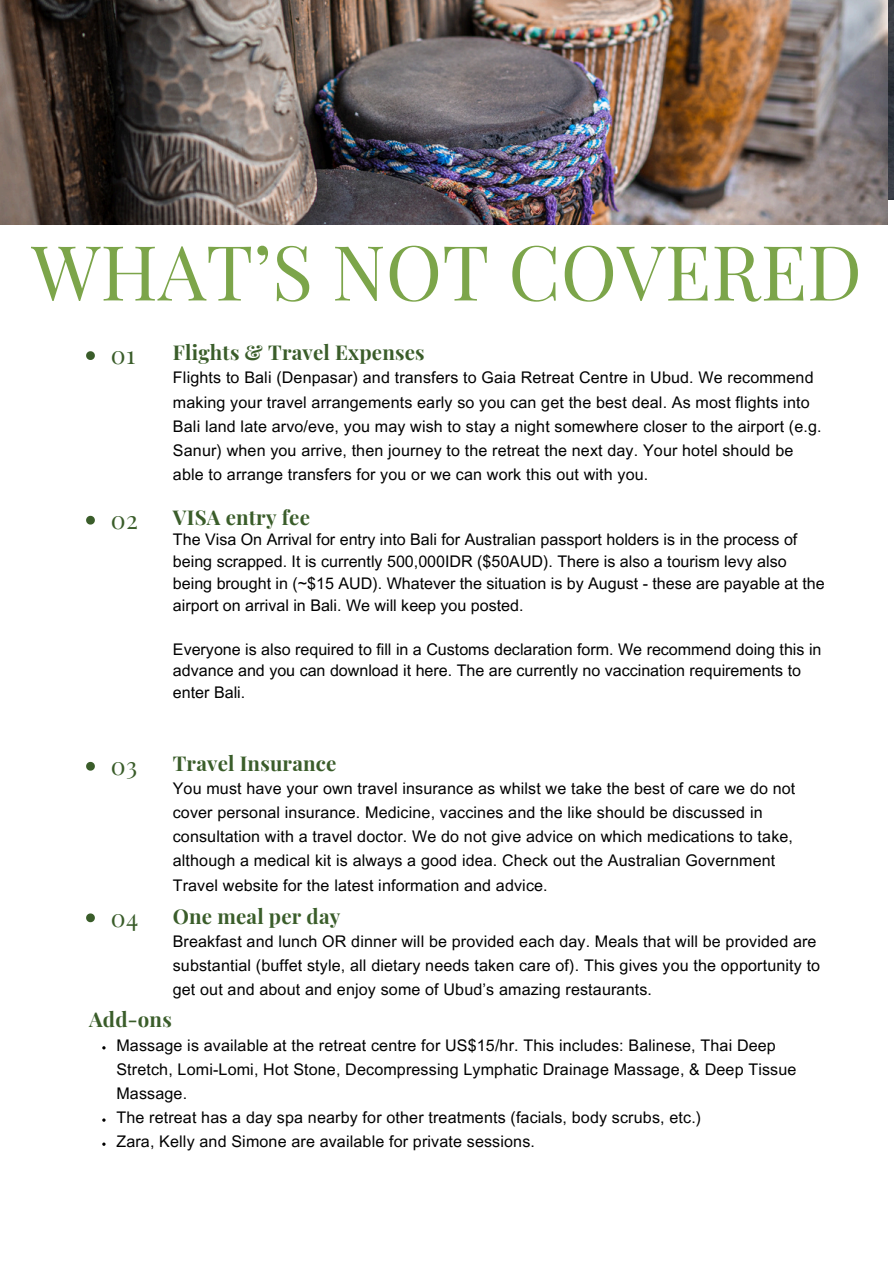
<style>
.page{position:relative;width:894px;height:1263px;background:#fff}
.page>*{position:absolute;margin:0;border:0;box-sizing:border-box;transform-origin:0 0}
.t1{font:76.2px "Playfair Display";color:#7ca54a}
.t2{font:24.9px "Playfair Display";letter-spacing:.02em;color:#3a5d2a}
.t3{font:700 20.4px "Playfair Display";letter-spacing:.01em;color:#3a5d2a}
.t4{font:15.9px/24px "Arial MT Pro";letter-spacing:.01em;color:#000}
</style>
<div class="page">
<img style="left:0;top:0;width:886px;height:225px">
<svg style="left:86px;top:351px;width:9px;height:9px"></svg>
<svg style="left:86px;top:516px;width:9px;height:8px"></svg>
<svg style="left:86px;top:761px;width:9px;height:9px"></svg>
<svg style="left:86px;top:913px;width:9px;height:9px"></svg>
<p class="t1" style="left:32px;top:218px;width:831px">WHAT’S NOT COVERED</p>
<h2 class="t2" style="left:111px;top:337px;width:26px">01</h2>
<p class="t3" style="left:173px;top:338px;width:253px">Flights &amp; Travel Expenses</p>
<p class="t2" style="left:111px;top:502px;width:29px">02</p>
<p class="t2" style="left:111px;top:748px;width:28px">03</p>
<h2 class="t2" style="left:111px;top:899px;width:29px">04</h2>
<h3 class="t4" style="left:173px;top:368px;width:650px">Flights to Bali (Denpasar) and transfers to Gaia Retreat Centre in Ubud. We recommend making your travel arrangements early so you can get the best deal. As most flights into Bali land late arvo/eve, you may wish to stay a night somewhere closer to the airport (e.g.<br>Sanur) when you arrive, then journey to the retreat the next day. Your hotel should be able to arrange transfers for you or we can work this out with you.</h3>
<h2 class="t3" style="left:173px;top:502px;width:138px">VISA entry fee</h2>
<h3 class="t4" style="left:173px;top:530px;width:653px;line-height:21.9px">The Visa On Arrival for entry into Bali for Australian passport holders is in the process of being scrapped. It is currently 500,000IDR ($50AUD). There is also a tourism levy also being brought in (~$15 AUD). Whatever the situation is by August - these are payable at the airport on arrival in Bali. We will keep you posted.</h3>
<h2 class="t4" style="left:173px;top:640px;width:649px;line-height:21.9px">Everyone is also required to fill in a Customs declaration form. We recommend doing this in advance and you can download it here. The are currently no vaccination requirements to enter Bali.</h2>
<p class="t3" style="left:173px;top:748px;width:165px">Travel Insurance</p>
<p class="t4" style="left:173px;top:778px;width:624px">You must have your own travel insurance as whilst we take the best of care we do not cover personal insurance. Medicine, vaccines and the like should be discussed in consultation with a travel doctor. We do not give advice on which medications to take, although a medical kit is always a good idea. Check out the Australian Government Travel website for the latest information and advice.</p>
<h1 class="t3" style="left:173px;top:901px;width:169px">One meal per day</h1>
<p class="t4" style="left:173px;top:931px;width:648px">Breakfast and lunch OR dinner will be provided each day. Meals that will be provided are substantial (buffet style, all dietary needs taken care of). This gives you the opportunity to get out and about and enjoy some of Ubud’s amazing restaurants.</p>
<p class="t3" style="left:89px;top:1004px;width:84px">Add-ons</p>
<h3 class="t4" style="left:116px;top:1034px;width:681px">Massage is available at the retreat centre for US$15/hr. This includes: Balinese, Thai Deep<br>Stretch, Lomi-Lomi, Hot Stone, Decompressing Lymphatic Drainage Massage, &amp; Deep Tissue<br>Massage.</h3>
<h2 class="t4" style="left:116px;top:1107px;width:586px">The retreat has a day spa nearby for other treatments (facials, body scrubs, etc.)</h2>
<p class="t4" style="left:116px;top:1131px;width:420px">Zara, Kelly and Simone are available for private sessions.</p>
</div>
